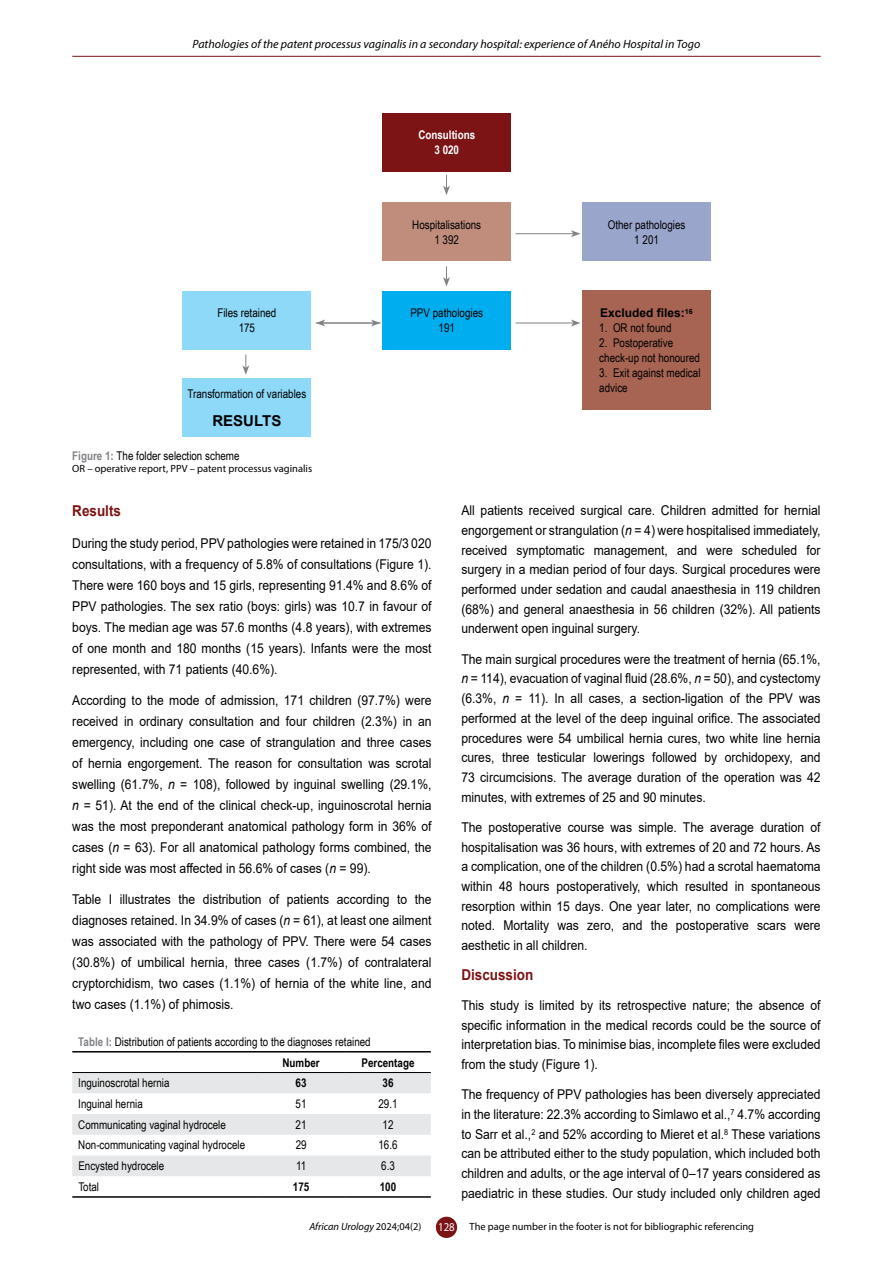
<style>
.page{position:relative;width:893px;height:1263px;background:#fff}
.page>*{position:absolute;margin:0;border:0;box-sizing:border-box;transform-origin:0 0}
.t1{font:700 15px "Arial";color:#7c1315;scale:.9 1}
.t2{font:700 15px "Arial";color:#000}
.t3{font:13.5px/19.6px "Arial";color:#000;text-align:justify;scale:.9 1}
.t4{font:12px/15px "Arial Narrow";color:#000;text-align:center}
.t5{font:italic 12px "Myriad Pro";color:#000}
.t6{font:700 12px "Arial Narrow";color:#000}
.t7{font:700 12px "Arial";color:#000}
.t8{font:700 12px/15px "Arial Narrow";color:#fff;text-align:center}
.t9{font:12px "Myriad Pro";color:#fff;scale:.9 1}
.t10{font:10.5px "Myriad Pro";color:#000}
.t11{font:italic 10.5px "Myriad Pro";color:#000}
.s1{font-weight:700;color:#808285}
.s2{font-style:italic}
.s3{font-weight:700}
.s4{font-style:normal}
</style>
<div class="page">
<div style="left:436px;top:1217px;width:21px;height:21px;background:#7c1315;border-radius:50%"></div>
<hr style="left:72px;top:56px;width:749px;height:1px;background:#7c1315">
<div style="left:382px;top:113px;width:129px;height:59px;background:#7c1315"></div>
<div style="left:382px;top:203px;width:129px;height:58px;background:#c08d7d"></div>
<div style="left:382px;top:291px;width:129px;height:58px;background:#00aeef"></div>
<div style="left:582px;top:291px;width:129px;height:119px;background:#a76453"></div>
<div style="left:183px;top:291px;width:128px;height:58px;background:#8ed8f8"></div>
<div style="left:183px;top:378px;width:128px;height:59px;background:#8ed8f8"></div>
<div style="left:582px;top:203px;width:129px;height:58px;background:#9aa5cc"></div>
<svg style="left:443px;top:175px;width:7px;height:20px"></svg>
<svg style="left:242px;top:355px;width:7px;height:20px"></svg>
<svg style="left:443px;top:266px;width:7px;height:21px"></svg>
<hr style="left:516px;top:233px;width:57px;height:1px;background:#808285">
<svg style="left:571px;top:230px;width:9px;height:7px"></svg>
<hr style="left:516px;top:323px;width:57px;height:1px;background:#808285">
<svg style="left:571px;top:320px;width:9px;height:6px"></svg>
<svg style="left:371px;top:320px;width:10px;height:6px"></svg>
<hr style="left:323px;top:323px;width:58px;height:1px;background:#808285">
<svg style="left:316px;top:320px;width:9px;height:6px"></svg>
<svg style="left:72px;top:1073px;width:359px;height:103px"></svg>
<hr style="left:72px;top:1051px;width:185px;height:1px;background:#000">
<hr style="left:257px;top:1051px;width:88px;height:1px;background:#000">
<hr style="left:345px;top:1051px;width:86px;height:1px;background:#000">
<hr style="left:72px;top:1196px;width:185px;height:2px;background:#000">
<hr style="left:257px;top:1196px;width:88px;height:2px;background:#000">
<hr style="left:345px;top:1196px;width:86px;height:2px;background:#000">
<hr style="left:72px;top:1072px;width:185px;height:1px;background:#000">
<hr style="left:257px;top:1072px;width:88px;height:1px;background:#000">
<hr style="left:345px;top:1072px;width:86px;height:1px;background:#000">
<p class="t5" style="left:192px;top:37px;width:509px">Pathologies of the patent processus vaginalis in a secondary hospital: experience of Aného Hospital in Togo</p>
<p class="t4" style="left:217px;top:305px;width:61px">Files retained<br>175</p>
<p class="t4" style="left:187px;top:386px;width:120px">Transformation of variables</p>
<p class="t2" style="left:212px;top:410px;width:70px">RESULTS</p>
<p class="t4" style="left:72px;top:448px;width:169px"><span class="s1">Figure 1:</span> The folder selection scheme</p>
<p class="t10" style="left:72px;top:462px;width:241px">OR – operative report, PPV – patent processus vaginalis</p>
<p class="t8" style="left:418px;top:127px;width:58px">Consultions<br>3 020</p>
<p class="t4" style="left:412px;top:217px;width:70px">Hospitalisations<br>1 392</p>
<p class="t4" style="left:608px;top:217px;width:79px">Other pathologies<br>1 201</p>
<p class="t4" style="left:410px;top:305px;width:74px">PPV pathologies<br>191</p>
<p class="t7" style="left:600px;top:305px;width:94px">Excluded files:<sup>16</sup></p>
<p class="t4" style="left:599px;top:320px;width:74px">1. OR not found</p>
<p class="t4" style="left:599px;top:335px;width:102px;text-align:left">2. Postoperative check-up not honoured</p>
<p class="t4" style="left:599px;top:365px;width:103px;text-align:left">3. Exit against medical advice</p>
<p class="t1" style="left:72px;top:500px;width:56px">Results</p>
<p class="t3" style="left:72px;top:533px;width:401px;line-height:21px">During the study period, PPV pathologies were retained in 175/3 020 consultations, with a frequency of 5.8% of consultations (Figure 1).<br>There were 160 boys and 15 girls, representing 91.4% and 8.6% of PPV pathologies. The sex ratio (boys: girls) was 10.7 in favour of boys. The median age was 57.6 months (4.8 years), with extremes of one month and 180 months (15 years). Infants were the most represented, with 71 patients (40.6%).</p>
<p class="t3" style="left:72px;top:690px;width:401px;line-height:21px">According to the mode of admission, 171 children (97.7%) were received in ordinary consultation and four children (2.3%) in an emergency, including one case of strangulation and three cases of hernia engorgement. The reason for consultation was scrotal swelling (61.7%, <span class="s2">n</span> = 108), followed by inguinal swelling (29.1%, <span class="s2">n</span> = 51). At the end of the clinical check-up, inguinoscrotal hernia was the most preponderant anatomical pathology form in 36% of cases (<span class="s2">n</span> = 63). For all anatomical pathology forms combined, the right side was most affected in 56.6% of cases (<span class="s2">n</span> = 99).</p>
<p class="t3" style="left:72px;top:889px;width:401px;line-height:21px">Table I illustrates the distribution of patients according to the diagnoses retained. In 34.9% of cases (<span class="s2">n</span> = 61), at least one ailment was associated with the pathology of PPV. There were 54 cases (30.8%) of umbilical hernia, three cases (1.7%) of contralateral cryptorchidism, two cases (1.1%) of hernia of the white line, and two cases (1.1%) of phimosis.</p>
<p class="t4" style="left:282px;top:1031px;width:90px;line-height:20.7px;text-align:left;text-indent:-204px"><span class="s1">Table I:</span> Distribution of patients according to the diagnoses retained<br><span class="s3">Number</span></p>
<p class="t6" style="left:361px;top:1053px;width:55px">Percentage</p>
<p class="t4" style="left:78px;top:1075px;width:93px">Inguinoscrotal hernia</p>
<p class="t6" style="left:296px;top:1074px;width:12px">63</p>
<p class="t6" style="left:382px;top:1074px;width:12px">36</p>
<p class="t4" style="left:78px;top:1096px;width:66px">Inguinal hernia</p>
<p class="t4" style="left:296px;top:1096px;width:12px">51</p>
<p class="t4" style="left:378px;top:1096px;width:21px">29.1</p>
<p class="t4" style="left:78px;top:1116px;width:149px">Communicating vaginal hydrocele</p>
<p class="t4" style="left:296px;top:1116px;width:12px">21</p>
<p class="t4" style="left:383px;top:1116px;width:12px">12</p>
<p class="t4" style="left:78px;top:1137px;width:168px">Non-communicating vaginal hydrocele</p>
<p class="t4" style="left:296px;top:1137px;width:12px">29</p>
<p class="t4" style="left:378px;top:1137px;width:21px">16.6</p>
<p class="t4" style="left:78px;top:1158px;width:87px">Encysted hydrocele</p>
<p class="t4" style="left:296px;top:1158px;width:12px">11</p>
<p class="t4" style="left:381px;top:1158px;width:15px">6.3</p>
<p class="t4" style="left:78px;top:1179px;width:22px">Total</p>
<p class="t6" style="left:293px;top:1177px;width:18px">175</p>
<p class="t6" style="left:380px;top:1177px;width:18px">100</p>
<p class="t3" style="left:461px;top:501px;width:401px">All patients received surgical care. Children admitted for hernial engorgement or strangulation (<span class="s2">n</span> = 4) were hospitalised immediately, received symptomatic management, and were scheduled for surgery in a median period of four days. Surgical procedures were performed under sedation and caudal anaesthesia in 119 children (68%) and general anaesthesia in 56 children (32%). All patients underwent open inguinal surgery.</p>
<p class="t3" style="left:461px;top:649px;width:401px">The main surgical procedures were the treatment of hernia (65.1%, <span class="s2">n</span> = 114), evacuation of vaginal fluid (28.6%, <span class="s2">n</span> = 50), and cystectomy (6.3%, <span class="s2">n</span> = 11). In all cases, a section-ligation of the PPV was performed at the level of the deep inguinal orifice. The associated procedures were 54 umbilical hernia cures, two white line hernia cures, three testicular lowerings followed by orchidopexy, and 73 circumcisions. The average duration of the operation was 42 minutes, with extremes of 25 and 90 minutes.</p>
<p class="t3" style="left:461px;top:817px;width:401px">The postoperative course was simple. The average duration of hospitalisation was 36 hours, with extremes of 20 and 72 hours. As a complication, one of the children (0.5%) had a scrotal haematoma within 48 hours postoperatively, which resulted in spontaneous resorption within 15 days. One year later, no complications were noted. Mortality was zero, and the postoperative scars were aesthetic in all children.</p>
<p class="t1" style="left:461px;top:964px;width:82px">Discussion</p>
<p class="t3" style="left:461px;top:995px;width:401px">This study is limited by its retrospective nature; the absence of specific information in the medical records could be the source of interpretation bias. To minimise bias, incomplete files were excluded from the study (Figure 1).</p>
<p class="t3" style="left:461px;top:1084px;width:401px">The frequency of PPV pathologies has been diversely appreciated in the literature: 22.3% according to Simlawo et al.,<sup>7</sup> 4.7% according to Sarr et al.,<sup>2</sup> and 52% according to Mieret et al.<sup>8</sup> These variations can be attributed either to the study population, which included both children and adults, or the age interval of 0–17 years considered as paediatric in these studies. Our study included only children aged</p>
<p class="t11" style="left:309px;top:1220px;width:113px">African Urology <span class="s4">2024;04(2)</span></p>
<p class="t10" style="left:470px;top:1220px;width:286px">The page number in the footer is not for bibliographic referencing</p>
<p class="t9" style="left:438px;top:1220px;width:20px">128</p>
</div>
